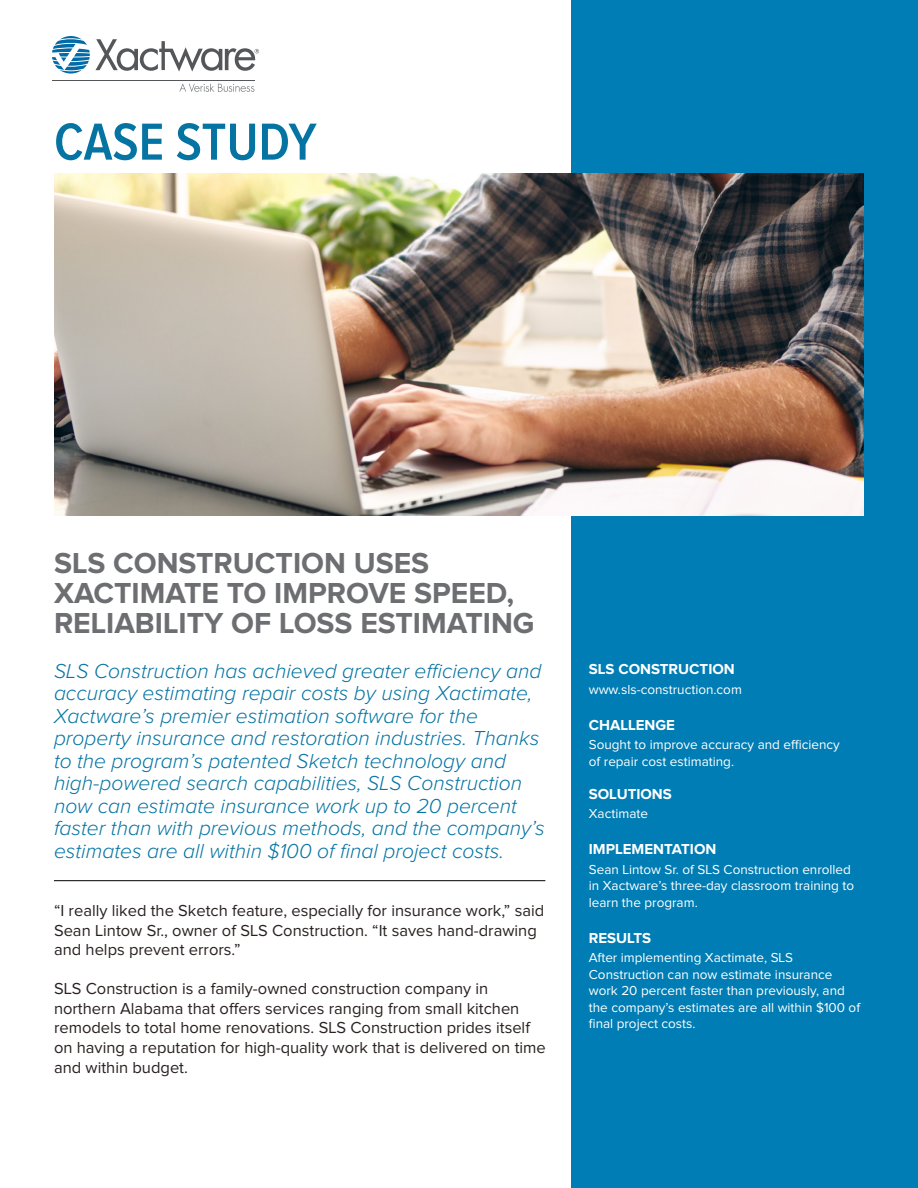
<style>
.page{position:relative;width:918px;height:1188px;background:#fff}
.page>*{position:absolute;margin:0;border:0;box-sizing:border-box;transform-origin:0 0}
.t1{font:600 54px "Proxima Nova Cond";color:#0574a3}
.t2{font:700 30px/30px "Proxima Nova";color:#6d6e71}
.t3{font:italic 300 21px/22.5px "Proxima Nova";color:#0574a3}
.t4{font:16.5px/19.5px "Proxima Nova";color:#28211f}
.t5{font:700 15px "Proxima Nova";color:#fff}
.t6{font:13.5px/16.5px "Proxima Nova";color:#fff}
</style>
<div class="page">
<div style="left:571px;top:0;width:347px;height:1188px;background:#007db4"></div>
<img style="left:54px;top:173px;width:810px;height:343px">
<hr style="left:54px;top:880px;width:491px;height:1px;background:#000">
<svg style="left:52px;top:36px;width:207px;height:38px"></svg>
<svg style="left:179px;top:83px;width:75px;height:9px"></svg>
<hr style="left:53px;top:80px;width:202px;height:1px;background:#54575a">
<h1 class="t1" style="left:54px;top:117px;width:264px">CASE STUDY</h1>
<h2 class="t2" style="left:54px;top:549px;width:482px">SLS CONSTRUCTION USES<br>XACTIMATE TO IMPROVE SPEED,<br>RELIABILITY OF LOSS ESTIMATING</h2>
<p class="t3" style="left:54px;top:661px;width:492px">SLS Construction has achieved greater efficiency and accuracy estimating repair costs by using Xactimate, Xactware’s premier estimation software for the property insurance and restoration industries. Thanks to the program’s patented Sketch technology and high-powered search capabilities, SLS Construction now can estimate insurance work up to 20 percent faster than with previous methods, and the company’s estimates are all within $100 of final project costs.</p>
<p class="t4" style="left:54px;top:902px;width:492px">“I really liked the Sketch feature, especially for insurance work,” said<br>Sean Lintow Sr., owner of SLS Construction. “It saves hand-drawing and helps prevent errors.”</p>
<p class="t4" style="left:54px;top:980px;width:493px">SLS Construction is a family-owned construction company in northern Alabama that offers services ranging from small kitchen remodels to total home renovations. SLS Construction prides itself on having a reputation for high-quality work that is delivered on time and within budget.</p>
<p class="t5" style="left:589px;top:662px;width:148px">SLS CONSTRUCTION</p>
<p class="t6" style="left:589px;top:682px;width:155px">www.sls-construction.com</p>
<p class="t5" style="left:589px;top:718px;width:88px">CHALLENGE</p>
<p class="t6" style="left:589px;top:737px;width:253px">Sought to improve accuracy and efficiency of repair cost estimating.</p>
<p class="t5" style="left:589px;top:787px;width:85px">SOLUTIONS</p>
<p class="t6" style="left:589px;top:806px;width:61px">Xactimate</p>
<p class="t5" style="left:589px;top:842px;width:129px">IMPLEMENTATION</p>
<p class="t6" style="left:589px;top:862px;width:267px">Sean Lintow Sr. of SLS Construction enrolled in Xactware’s three-day classroom training to learn the program.</p>
<p class="t5" style="left:589px;top:931px;width:64px">RESULTS</p>
<p class="t6" style="left:589px;top:950px;width:273px">After implementing Xactimate, SLS Construction can now estimate insurance work 20 percent faster than previously, and the company’s estimates are all within $100 of final project costs.</p>
</div>
